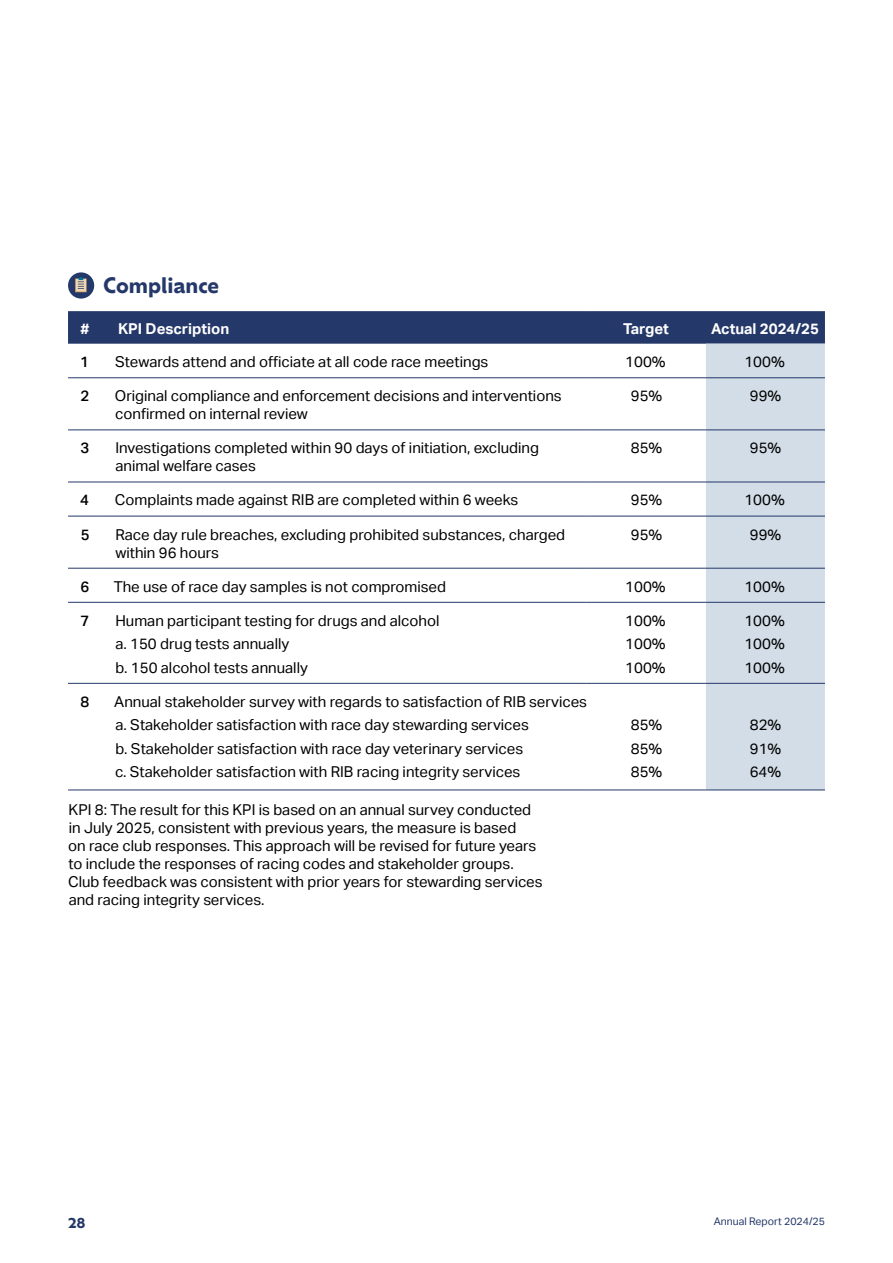
<style>
.page{position:relative;width:893px;height:1263px;background:#fff}
.page>*{position:absolute;margin:0;border:0;box-sizing:border-box;transform-origin:0 0}
.t1{font:700 21px "Ofelia Display";color:#243869}
.t2{font:15px/18px "Aktiv Grotesk";color:#000}
.t3{font:700 15px "Aktiv Grotesk";color:#fff}
.t4{font:500 15px "Aktiv Grotesk";color:#000}
.t5{font:700 13.5px "Ofelia Display";color:#243869}
.t6{font:10.5px "Aktiv Grotesk";color:#243869}
</style>
<div class="page">
<div style="left:68px;top:272px;width:26px;height:27px;background:#243869;border-radius:50%"></div>
<svg style="left:75px;top:277px;width:12px;height:15px"></svg>
<div style="left:68px;top:312px;width:757px;height:32px;background:#243869"></div>
<div style="left:706px;top:344px;width:119px;height:445px;background:#d2dde7"></div>
<hr style="left:68px;top:377px;width:34px;height:1px;background:#243869">
<hr style="left:102px;top:377px;width:485px;height:1px;background:#243869">
<hr style="left:587px;top:377px;width:119px;height:1px;background:#243869">
<hr style="left:706px;top:377px;width:119px;height:1px;background:#243869">
<hr style="left:68px;top:429px;width:34px;height:1px;background:#243869">
<hr style="left:102px;top:429px;width:485px;height:1px;background:#243869">
<hr style="left:587px;top:429px;width:119px;height:1px;background:#243869">
<hr style="left:706px;top:429px;width:119px;height:1px;background:#243869">
<hr style="left:68px;top:482px;width:34px;height:1px;background:#243869">
<hr style="left:102px;top:482px;width:485px;height:1px;background:#243869">
<hr style="left:587px;top:482px;width:119px;height:1px;background:#243869">
<hr style="left:706px;top:482px;width:119px;height:1px;background:#243869">
<hr style="left:68px;top:516px;width:34px;height:1px;background:#243869">
<hr style="left:102px;top:516px;width:485px;height:1px;background:#243869">
<hr style="left:587px;top:516px;width:119px;height:1px;background:#243869">
<hr style="left:706px;top:516px;width:119px;height:1px;background:#243869">
<hr style="left:68px;top:568px;width:34px;height:1px;background:#243869">
<hr style="left:102px;top:568px;width:485px;height:1px;background:#243869">
<hr style="left:587px;top:568px;width:119px;height:1px;background:#243869">
<hr style="left:706px;top:568px;width:119px;height:1px;background:#243869">
<hr style="left:68px;top:602px;width:34px;height:1px;background:#243869">
<hr style="left:102px;top:602px;width:485px;height:1px;background:#243869">
<hr style="left:587px;top:602px;width:119px;height:1px;background:#243869">
<hr style="left:706px;top:602px;width:119px;height:1px;background:#243869">
<hr style="left:68px;top:683px;width:34px;height:1px;background:#243869">
<hr style="left:102px;top:683px;width:485px;height:1px;background:#243869">
<hr style="left:587px;top:683px;width:119px;height:1px;background:#243869">
<hr style="left:706px;top:683px;width:119px;height:1px;background:#243869">
<hr style="left:68px;top:789px;width:34px;height:1px;background:#243869">
<hr style="left:102px;top:789px;width:485px;height:1px;background:#243869">
<hr style="left:587px;top:789px;width:119px;height:1px;background:#243869">
<hr style="left:706px;top:789px;width:119px;height:1px;background:#243869">
<hr style="left:68px;top:311px;width:34px;height:1px;background:#243869">
<hr style="left:102px;top:311px;width:485px;height:1px;background:#243869">
<hr style="left:587px;top:311px;width:119px;height:1px;background:#243869">
<hr style="left:706px;top:311px;width:119px;height:1px;background:#243869">
<h1 class="t1" style="left:103px;top:270px;width:117px">Compliance</h1>
<p class="t3" style="left:81px;top:320px;width:10px">#</p>
<p class="t3" style="left:118px;top:320px;width:113px">KPI Description</p>
<p class="t3" style="left:623px;top:320px;width:47px">Target</p>
<p class="t3" style="left:711px;top:320px;width:109px">Actual 2024/25</p>
<p class="t4" style="left:80px;top:353px;width:10px">1</p>
<p class="t2" style="left:115px;top:353px;width:375px">Stewards attend and officiate at all code race meetings</p>
<p class="t2" style="left:625px;top:353px;width:42px">100%</p>
<p class="t2" style="left:744px;top:353px;width:42px">100%</p>
<p class="t4" style="left:80px;top:387px;width:10px">2</p>
<p class="t2" style="left:115px;top:387px;width:448px">Original compliance and enforcement decisions and interventions confirmed on internal review</p>
<p class="t2" style="left:631px;top:387px;width:33px">95%</p>
<p class="t2" style="left:750px;top:387px;width:33px">99%</p>
<p class="t4" style="left:81px;top:439px;width:10px">3</p>
<p class="t2" style="left:115px;top:439px;width:425px">Investigations completed within 90 days of initiation, excluding animal welfare cases</p>
<p class="t2" style="left:631px;top:439px;width:33px">85%</p>
<p class="t2" style="left:750px;top:439px;width:33px">95%</p>
<p class="t4" style="left:80px;top:491px;width:10px">4</p>
<p class="t2" style="left:115px;top:491px;width:405px">Complaints made against RIB are completed within 6 weeks</p>
<p class="t2" style="left:631px;top:491px;width:33px">95%</p>
<p class="t2" style="left:744px;top:491px;width:42px">100%</p>
<p class="t4" style="left:81px;top:526px;width:10px">5</p>
<p class="t2" style="left:115px;top:525px;width:451px">Race day rule breaches, excluding prohibited substances, charged within 96 hours</p>
<p class="t2" style="left:631px;top:525px;width:33px">95%</p>
<p class="t2" style="left:750px;top:525px;width:33px">99%</p>
<p class="t4" style="left:80px;top:578px;width:10px">6</p>
<p class="t2" style="left:114px;top:577px;width:334px">The use of race day samples is not compromised</p>
<p class="t2" style="left:625px;top:577px;width:42px">100%</p>
<p class="t2" style="left:744px;top:577px;width:42px">100%</p>
<p class="t4" style="left:81px;top:612px;width:10px">7</p>
<p class="t2" style="left:115px;top:612px;width:325px">Human participant testing for drugs and alcohol</p>
<p class="t2" style="left:625px;top:612px;width:42px">100%</p>
<p class="t2" style="left:744px;top:612px;width:42px">100%</p>
<p class="t2" style="left:115px;top:635px;width:175px">a. 150 drug tests annually</p>
<p class="t2" style="left:625px;top:635px;width:42px">100%</p>
<p class="t2" style="left:744px;top:635px;width:42px">100%</p>
<p class="t2" style="left:116px;top:658px;width:194px">b. 150 alcohol tests annually</p>
<p class="t2" style="left:625px;top:658px;width:42px">100%</p>
<p class="t2" style="left:744px;top:658px;width:42px">100%</p>
<p class="t4" style="left:81px;top:693px;width:10px">8</p>
<p class="t2" style="left:114px;top:690px;width:474px;line-height:23.4px">Annual stakeholder survey with regards to satisfaction of RIB services a. Stakeholder satisfaction with race day stewarding services</p>
<p class="t2" style="left:631px;top:716px;width:33px">85%</p>
<p class="t2" style="left:750px;top:716px;width:33px">82%</p>
<p class="t2" style="left:116px;top:739px;width:409px">b. Stakeholder satisfaction with race day veterinary services</p>
<p class="t2" style="left:631px;top:739px;width:33px">85%</p>
<p class="t2" style="left:750px;top:739px;width:33px">91%</p>
<p class="t2" style="left:115px;top:763px;width:407px">c. Stakeholder satisfaction with RIB racing integrity services</p>
<p class="t2" style="left:631px;top:763px;width:33px">85%</p>
<p class="t2" style="left:750px;top:763px;width:33px">64%</p>
<p class="t2" style="left:68px;top:801px;width:476px">KPI 8: The result for this KPI is based on an annual survey conducted in July 2025, consistent with previous years, the measure is based<br>on race club responses. This approach will be revised for future years to include the responses of racing codes and stakeholder groups.<br>Club feedback was consistent with prior years for stewarding services and racing integrity services.</p>
<p class="t5" style="left:68px;top:1213px;width:19px">28</p>
<p class="t6" style="left:714px;top:1215px;width:113px">Annual Report 2024/25</p>
</div>
